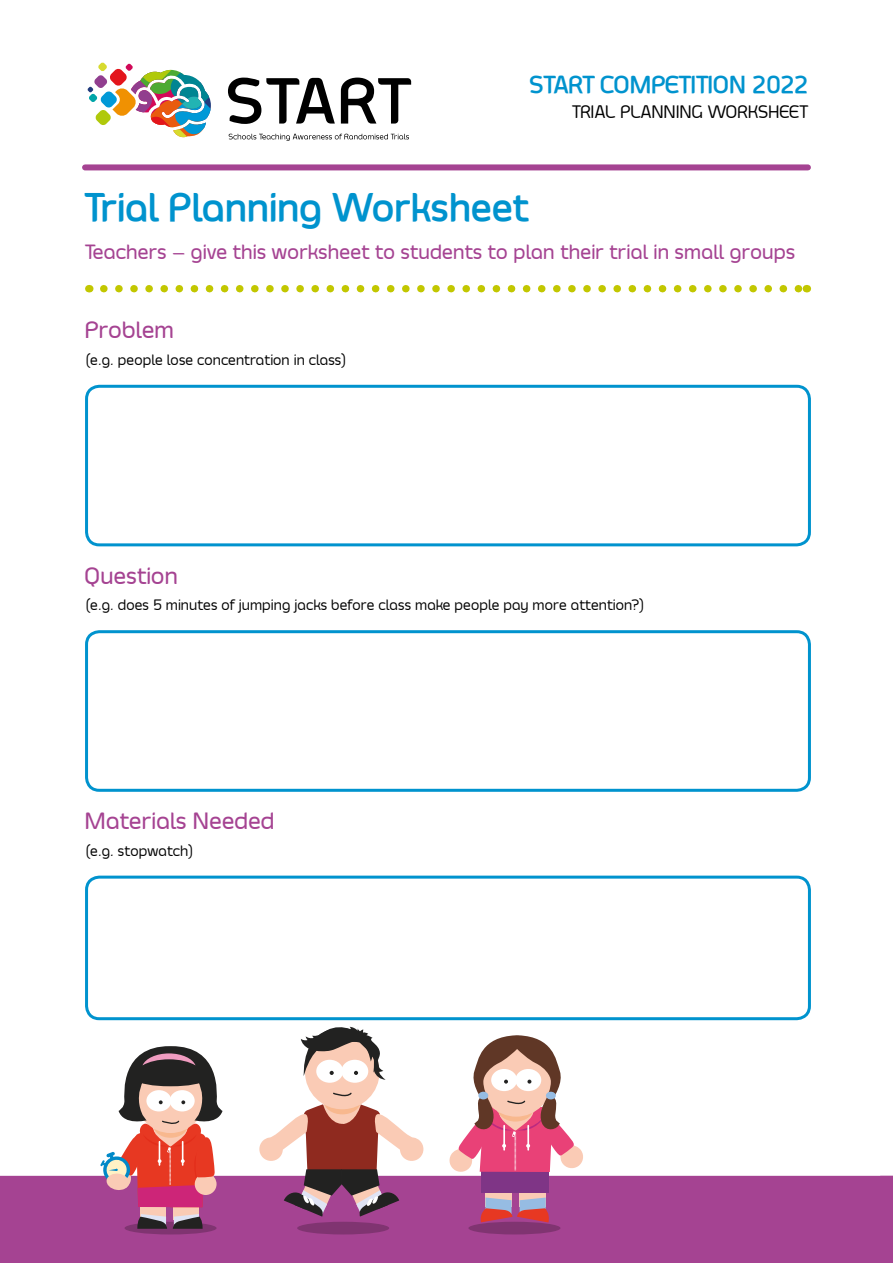
<style>
.page{position:relative;width:893px;height:1263px;background:#fff}
.page>*{position:absolute;margin:0;border:0;box-sizing:border-box;transform-origin:0 0}
.t1{font:700 39px "Smoolthan";color:#0093ce}
.t2{font:500 24px "Smoolthan";color:#a54392}
.t3{font:700 24px "Smoolthan";color:#0093ce}
.t4{font:500 21px "Smoolthan";color:#a54392}
.t5{font:18px "Smoolthan";color:#000}
.t6{font:15px "Smoolthan";color:#000}
</style>
<div class="page">
<div style="left:0;top:1176px;width:893px;height:87px;background:#a54392"></div>
<div style="left:85px;top:164px;width:723px;height:6px;background:#a54392"></div>
<svg style="left:229px;top:134px;width:180px;height:7px"></svg>
<svg style="left:228px;top:78px;width:183px;height:46px"></svg>
<svg style="left:87px;top:62px;width:124px;height:75px"></svg>
<svg style="left:104px;top:285px;width:695px;height:7px"></svg>
<div style="left:85px;top:385px;width:726px;height:161px;border:3px solid #0093ce;border-radius:13px"></div>
<div style="left:85px;top:630px;width:726px;height:162px;border:3px solid #0093ce;border-radius:13px"></div>
<div style="left:85px;top:876px;width:726px;height:144px;border:3px solid #0093ce;border-radius:13px"></div>
<div style="left:485px;top:1192px;width:27px;height:15px;background:#facbb5"></div>
<div style="left:520px;top:1192px;width:26px;height:15px;background:#facbb5"></div>
<div style="left:481px;top:1171px;width:68px;height:22px;background:#7f3586"></div>
<svg style="left:449px;top:1035px;width:134px;height:137px"></svg>
<div style="left:546px;top:1092px;width:10px;height:7px;background:#96bce3;border-radius:50%"></div>
<div style="left:478px;top:1092px;width:10px;height:7px;background:#96bce3;border-radius:50%"></div>
<svg style="left:479px;top:1197px;width:71px;height:25px;background:#bc6e87"></svg>
<div style="left:305px;top:1035px;width:75px;height:74px;background:#facbb5;border-radius:50%"></div>
<svg style="left:316px;top:1060px;width:27px;height:23px"></svg>
<svg style="left:341px;top:1060px;width:27px;height:23px"></svg>
<svg style="left:333px;top:1092px;width:19px;height:5px"></svg>
<div style="left:125px;top:1222px;width:92px;height:12px;background:#803471;border-radius:50%"></div>
<div style="left:297px;top:1222px;width:92px;height:12px;background:#803471;border-radius:50%"></div>
<div style="left:468px;top:1222px;width:92px;height:12px;background:#803471;border-radius:50%"></div>
<div style="left:141px;top:1206px;width:25px;height:14px;background:#facbb5"></div>
<div style="left:174px;top:1206px;width:25px;height:14px;background:#facbb5"></div>
<svg style="left:137px;top:1214px;width:66px;height:15px"></svg>
<svg style="left:100px;top:1046px;width:123px;height:161px"></svg>
<svg style="left:300px;top:1026px;width:86px;height:54px"></svg>
<svg style="left:258px;top:1104px;width:167px;height:112px"></svg>
<h2 class="t3" style="left:530px;top:72px;width:279px">START COMPETITION 2022</h2>
<p class="t5" style="left:572px;top:102px;width:237px">TRIAL PLANNING WORKSHEET</p>
<h1 class="t1" style="left:85px;top:186px;width:445px">Trial Planning Worksheet</h1>
<h3 class="t4" style="left:85px;top:240px;width:712px">Teachers – give this worksheet to students to plan their trial in small groups</h3>
<h2 class="t2" style="left:85px;top:317px;width:91px">Problem</h2>
<p class="t6" style="left:85px;top:352px;width:264px">(e.g. people lose concentration in class)</p>
<h2 class="t2" style="left:85px;top:562px;width:95px">Question</h2>
<p class="t6" style="left:85px;top:597px;width:561px">(e.g. does 5 minutes of jumping jacks before class make people pay more attention?)</p>
<h2 class="t2" style="left:85px;top:808px;width:191px">Materials Needed</h2>
<p class="t6" style="left:85px;top:842px;width:111px">(e.g. stopwatch)</p>
</div>
